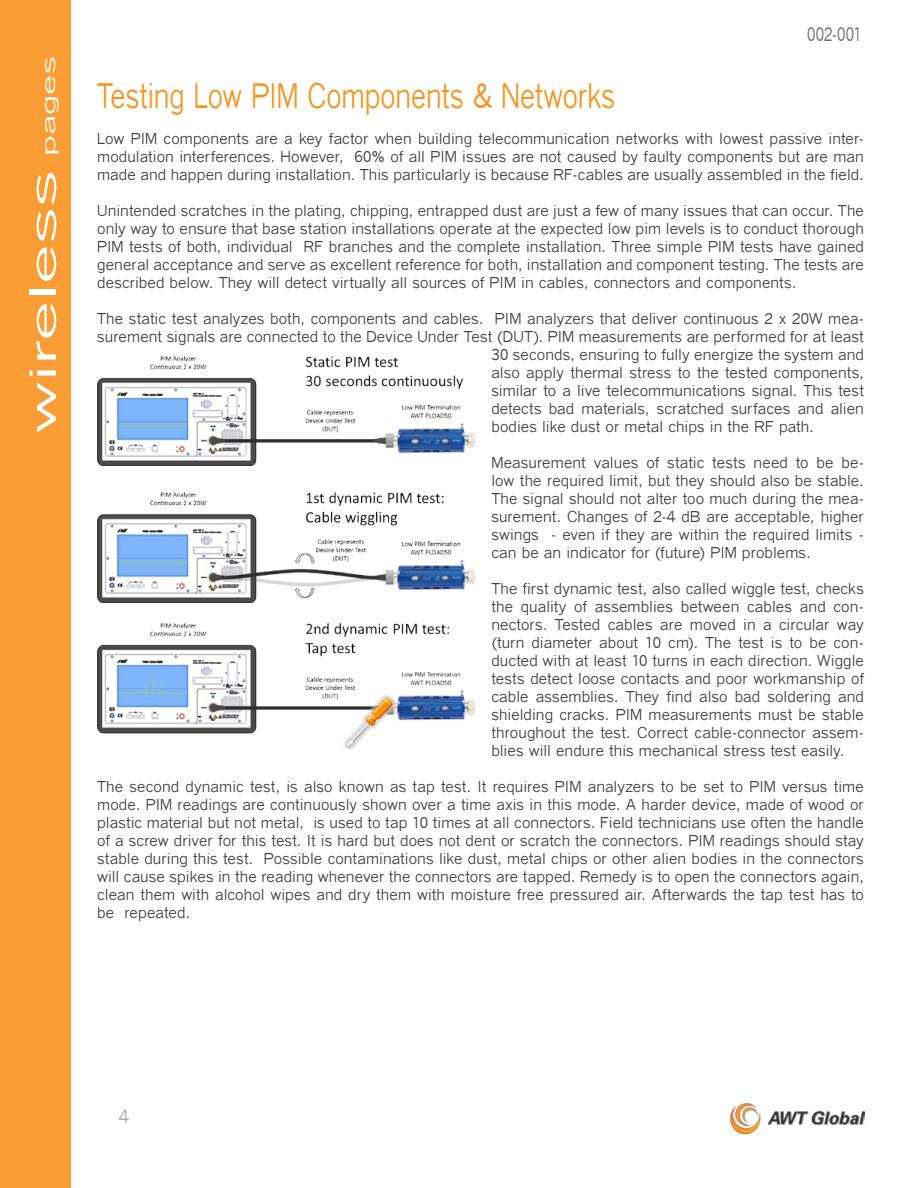
<style>
.page{position:relative;width:918px;height:1188px;background:#fff}
.page>*{position:absolute;margin:0;border:0;box-sizing:border-box;transform-origin:0 0}
.t1{font:36px "Quick Type";letter-spacing:-.015em;color:#fff;scale:2 1}
.t2{font:33.75px "Quick Type";letter-spacing:-.005em;color:#f7941e;scale:.8 1}
.t3{font:18.75px "Quick Type";letter-spacing:.01em;color:#6d6e71;scale:.8 1}
.t4{font:18px "Quick Type";color:#fff;scale:2 1}
.t5{font:18px "Quick Type";color:#a7a9ac}
.t6{font:15px/18px "Quick Type";letter-spacing:.005em;color:#414042;text-align:justify}
</style>
<div class="page">
<div style="left:1px;top:0;width:70px;height:1188px;background:#f99d34"></div>
<img style="left:731px;top:1104px;width:133px;height:30px">
<img style="left:97px;top:356px;width:378px;height:109px">
<img style="left:97px;top:492px;width:378px;height:110px">
<img style="left:97px;top:623px;width:378px;height:127px">
<p class="t4" style="left:39px;top:156px;width:52px;rotate:-90deg">pages</p>
<h1 class="t1" style="left:24px;top:434px;width:133px;rotate:-90deg">wireless</h1>
<p class="t3" style="left:807px;top:25px;width:70px">002-001</p>
<h2 class="t2" style="left:97px;top:78px;width:649px">Testing Low PIM Components &amp; Networks</h2>
<p class="t6" style="left:97px;top:130px;width:768px">Low PIM components are a key factor when building telecommunication networks with lowest passive inter&shy;modulation interferences. However, 60% of all PIM issues are not caused by faulty components but are man made and happen during installation. This particularly is because RF-cables are usually assembled in the field.</p>
<p class="t6" style="left:97px;top:202px;width:768px">Unintended scratches in the plating, chipping, entrapped dust are just a few of many issues that can occur. The only way to ensure that base station installations operate at the expected low pim levels is to conduct thorough PIM tests of both, individual RF branches and the complete installation. Three simple PIM tests have gained general acceptance and serve as excellent reference for both, installation and component testing. The tests are described below. They will detect virtually all sources of PIM in cables, connectors and components.</p>
<p class="t6" style="left:97px;top:310px;width:768px">The static test analyzes both, components and cables. PIM analyzers that deliver continuous 2 x 20W mea-</p>
<p class="t6" style="left:97px;top:328px;width:768px">surement signals are connected to the Device Under Test (DUT). PIM measurements are performed for at least</p>
<p class="t6" style="left:491px;top:346px;width:374px">30 seconds, ensuring to fully energize the system and</p>
<p class="t6" style="left:491px;top:364px;width:374px">also apply thermal stress to the tested components,</p>
<p class="t6" style="left:491px;top:382px;width:374px">similar to a live telecommunications signal. This test</p>
<p class="t6" style="left:491px;top:400px;width:374px">detects bad materials, scratched surfaces and alien</p>
<p class="t6" style="left:491px;top:418px;width:324px">bodies like dust or metal chips in the RF path.</p>
<p class="t6" style="left:491px;top:454px;width:374px">Measurement values of static tests need to be be&shy;low the required limit, but they should also be stable.<br>The signal should not alter too much during the mea&shy;surement. Changes of 2-4 dB are acceptable, higher swings - even if they are within the required limits - can be an indicator for (future) PIM problems.</p>
<p class="t6" style="left:491px;top:580px;width:374px">The first dynamic test, also called wiggle test, checks the quality of assemblies between cables and con&shy;nectors. Tested cables are moved in a circular way (turn diameter about 10 cm). The test is to be con&shy;ducted with at least 10 turns in each direction. Wiggle tests detect loose contacts and poor workmanship of cable assemblies. They find also bad soldering and shielding cracks. PIM measurements must be stable throughout the test. Correct cable-connector assem&shy;blies will endure this mechanical stress test easily.</p>
<p class="t6" style="left:97px;top:778px;width:768px">The second dynamic test, is also known as tap test. It requires PIM analyzers to be set to PIM versus time mode. PIM readings are continuously shown over a time axis in this mode. A harder device, made of wood or plastic material but not metal, is used to tap 10 times at all connectors. Field technicians use often the handle of a screw driver for this test. It is hard but does not dent or scratch the connectors. PIM readings should stay stable during this test. Possible contaminations like dust, metal chips or other alien bodies in the connectors will cause spikes in the reading whenever the connectors are tapped. Remedy is to open the connectors again, clean them with alcohol wipes and dry them with moisture free pressured air. Afterwards the tap test has to be repeated.</p>
<p class="t5" style="left:119px;top:1107px;width:12px">4</p>
</div>
